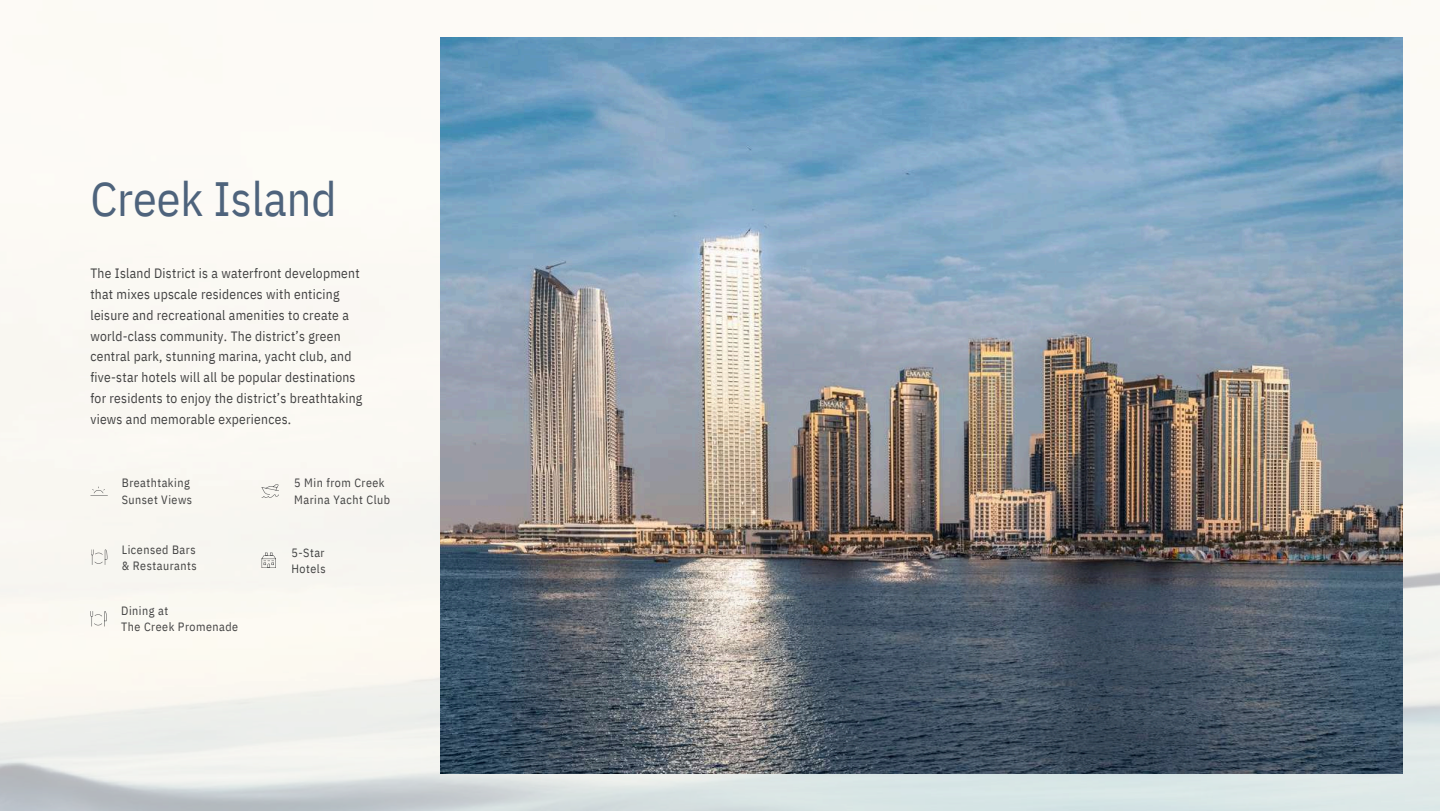
<style>
.page{position:relative;width:1440px;height:811px;background:#fff}
.page>*{position:absolute;margin:0;border:0;box-sizing:border-box;transform-origin:0 0}
.t1{font:48px "IBM Plex Sans Cond";color:#4e637c}
.t2{font:13.5px/20.9px "IBM Plex Sans Cond";letter-spacing:.02em;color:#424242}
.t3{font:12px/16.4px "IBM Plex Sans Cond";letter-spacing:.04em;color:#424242}
</style>
<div class="page">
<img style="left:0;top:0;width:1440px;height:810px">
<svg style="left:90px;top:610px;width:17px;height:16px"></svg>
<svg style="left:90px;top:486px;width:18px;height:9px"></svg>
<svg style="left:91px;top:549px;width:16px;height:15px"></svg>
<svg style="left:262px;top:484px;width:17px;height:13px"></svg>
<svg style="left:262px;top:552px;width:14px;height:15px"></svg>
<img style="left:441px;top:38px;width:962px;height:735px">
<h1 class="t1" style="left:90px;top:167px;width:248px">Creek Island</h1>
<p class="t2" style="left:90px;top:262px;width:273px">The Island District is a waterfront development that mixes upscale residences with enticing leisure and recreational amenities to create a world-class community. The district’s green central park, stunning marina, yacht club, and five-star hotels will all be popular destinations for residents to enjoy the district’s breathtaking views and memorable experiences.</p>
<p class="t3" style="left:122px;top:474px;width:72px">Breathtaking<br>Sunset Views</p>
<p class="t3" style="left:122px;top:540px;width:77px">Licensed Bars &amp; Restaurants</p>
<p class="t3" style="left:121px;top:602px;width:118px">Dining at<br>The Creek Promenade</p>
<p class="t3" style="left:294px;top:474px;width:97px">5 Min from Creek<br>Marina Yacht Club</p>
<p class="t3" style="left:291px;top:543px;width:36px">5-Star<br>Hotels</p>
</div>
